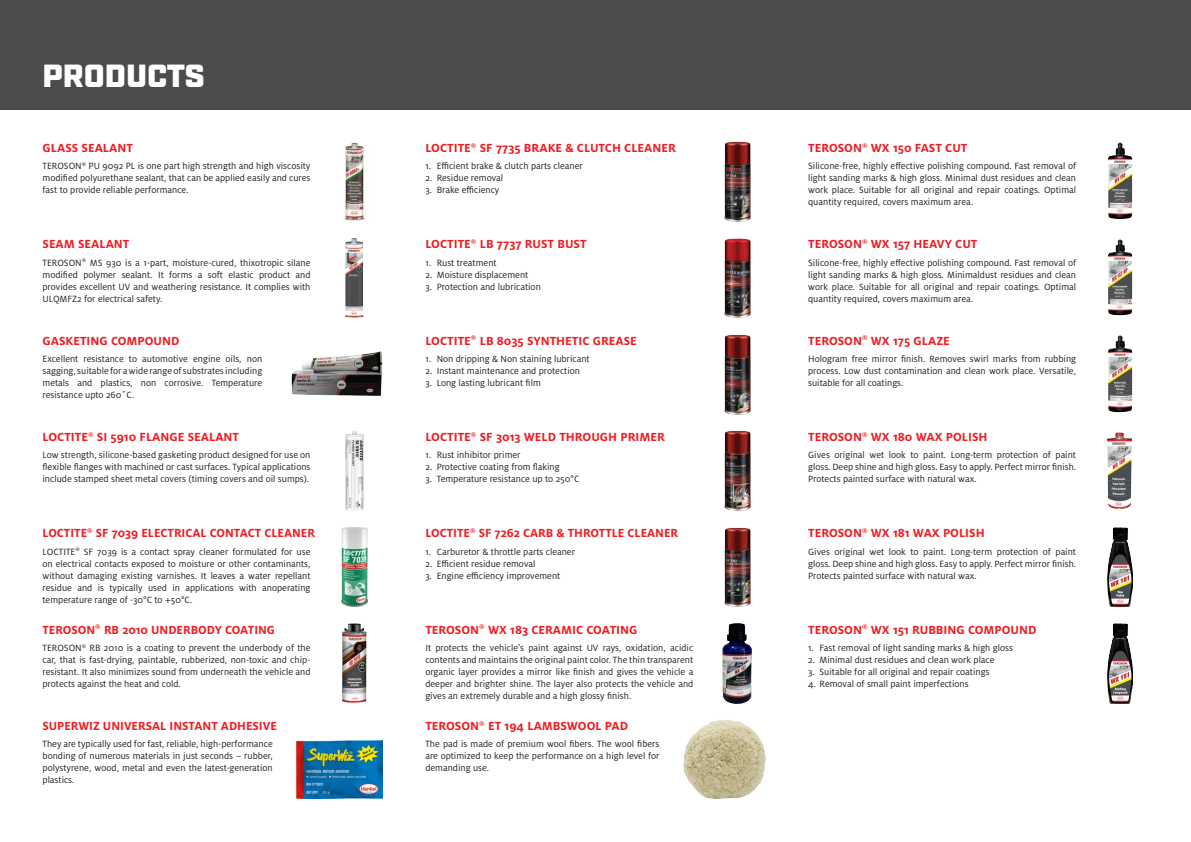
<style>
.page{position:relative;width:1191px;height:842px;background:#fff}
.page>*{position:absolute;margin:0;border:0;box-sizing:border-box;transform-origin:0 0}
.t1{font:900 32px "Industry";color:#fff}
.t2{font:700 13px "Henkel Milo";color:#ee1d23}
.t3{font:10px/12px "Henkel Milo";color:#231f20;text-align:justify}
</style>
<div class="page">
<div style="left:0;top:0;width:1191px;height:110px;background:#4b4c4d"></div>
<img style="left:344px;top:142px;width:21px;height:79px">
<img style="left:724px;top:142px;width:26px;height:79px">
<img style="left:1108px;top:142px;width:25px;height:77px">
<img style="left:344px;top:238px;width:20px;height:80px">
<img style="left:724px;top:238px;width:26px;height:80px">
<img style="left:1108px;top:239px;width:25px;height:77px">
<img style="left:724px;top:334px;width:26px;height:80px">
<img style="left:1108px;top:335px;width:25px;height:78px">
<img style="left:345px;top:431px;width:18px;height:79px">
<img style="left:724px;top:431px;width:26px;height:79px">
<img style="left:1106px;top:432px;width:27px;height:77px">
<img style="left:341px;top:527px;width:26px;height:80px">
<img style="left:724px;top:527px;width:26px;height:80px">
<img style="left:1107px;top:527px;width:25px;height:80px">
<img style="left:1107px;top:623px;width:25px;height:80px">
<img style="left:683px;top:720px;width:82px;height:79px">
<img style="left:342px;top:623px;width:25px;height:80px">
<img style="left:722px;top:623px;width:29px;height:80px">
<img style="left:291px;top:352px;width:92px;height:44px">
<img style="left:296px;top:740px;width:87px;height:58px">
<p class="t1" style="left:43px;top:57px;width:164px">PRODUCTS</p>
<p class="t2" style="left:43px;top:141px;width:92px">GLASS SEALANT</p>
<p class="t2" style="left:425px;top:141px;width:252px">LOCTITE<sup>®</sup> SF 7735 BRAKE &amp; CLUTCH CLEANER</p>
<p class="t2" style="left:808px;top:141px;width:161px">TEROSON<sup>®</sup> WX 150 FAST CUT</p>
<p class="t3" style="left:43px;top:160px;width:269px">TEROSON<sup>®</sup> PU 9092 PL is one part high strength and high viscosity modified polyurethane sealant, that can be applied easily and cures fast to provide reliable performance.</p>
<p class="t3" style="left:425px;top:160px;width:159px">1. Efficient brake &amp; clutch parts cleaner</p>
<p class="t3" style="left:425px;top:172px;width:79px">2. Residue removal</p>
<p class="t3" style="left:425px;top:184px;width:76px">3. Brake efficiency</p>
<p class="t3" style="left:808px;top:160px;width:269px">Silicone-free, highly effective polishing compound. Fast removal of light sanding marks &amp; high gloss. Minimal dust residues and clean work place. Suitable for all original and repair coatings. Optimal quantity required, covers maximum area.</p>
<p class="t2" style="left:43px;top:237px;width:88px">SEAM SEALANT</p>
<p class="t2" style="left:425px;top:237px;width:163px">LOCTITE<sup>®</sup> LB 7737 RUST BUST</p>
<p class="t2" style="left:808px;top:237px;width:171px">TEROSON<sup>®</sup> WX 157 HEAVY CUT</p>
<p class="t3" style="left:43px;top:257px;width:269px">TEROSON<sup>®</sup> MS 930 is a 1-part, moisture-cured, thixotropic silane modified polymer sealant. It forms a soft elastic product and provides excellent UV and weathering resistance. It complies with ULQMFZ2 for electrical safety.</p>
<p class="t3" style="left:425px;top:257px;width:73px">1. Rust treatment</p>
<p class="t3" style="left:425px;top:269px;width:104px">2. Moisture displacement</p>
<p class="t3" style="left:425px;top:281px;width:117px">3. Protection and lubrication</p>
<p class="t3" style="left:808px;top:257px;width:269px">Silicone-free, highly effective polishing compound. Fast removal of light sanding marks &amp; high gloss. Minimaldust residues and clean work place. Suitable for all original and repair coatings. Optimal quantity required, covers maximum area.</p>
<p class="t2" style="left:43px;top:333px;width:138px">GASKETING COMPOUND</p>
<p class="t2" style="left:425px;top:333px;width:213px">LOCTITE<sup>®</sup> LB 8035 SYNTHETIC GREASE</p>
<p class="t2" style="left:808px;top:333px;width:143px">TEROSON<sup>®</sup> WX 175 GLAZE</p>
<p class="t3" style="left:43px;top:353px;width:221px">Excellent resistance to automotive engine oils, non sagging, suitable for a wide range of substrates including metals and plastics, non corrosive. Temperature resistance upto 260˚C.</p>
<p class="t3" style="left:425px;top:353px;width:166px">1. Non dripping &amp; Non staining lubricant</p>
<p class="t3" style="left:425px;top:365px;width:156px">2. Instant maintenance and protection</p>
<p class="t3" style="left:425px;top:377px;width:117px">3. Long lasting lubricant film</p>
<p class="t3" style="left:808px;top:353px;width:269px">Hologram free mirror finish. Removes swirl marks from rubbing process. Low dust contamination and clean work place. Versatile, suitable for all coatings.</p>
<p class="t2" style="left:43px;top:430px;width:198px">LOCTITE<sup>®</sup> SI 5910 FLANGE SEALANT</p>
<p class="t2" style="left:425px;top:430px;width:241px">LOCTITE<sup>®</sup> SF 3013 WELD THROUGH PRIMER</p>
<p class="t2" style="left:808px;top:430px;width:181px">TEROSON<sup>®</sup> WX 180 WAX POLISH</p>
<p class="t3" style="left:43px;top:449px;width:269px">Low strength, silicone-based gasketing product designed for use on flexible flanges with machined or cast surfaces. Typical applications include stamped sheet metal covers (timing covers and oil sumps).</p>
<p class="t3" style="left:425px;top:449px;width:97px">1. Rust inhibitor primer</p>
<p class="t3" style="left:425px;top:461px;width:136px">2. Protective coating from flaking</p>
<p class="t3" style="left:425px;top:473px;width:156px">3. Temperature resistance up to 250°C</p>
<p class="t3" style="left:808px;top:449px;width:269px">Gives original wet look to paint. Long-term protection of paint gloss. Deep shine and high gloss. Easy to apply. Perfect mirror finish.<br>Protects painted surface with natural wax.</p>
<p class="t2" style="left:43px;top:526px;width:274px">LOCTITE<sup>®</sup> SF 7039 ELECTRICAL CONTACT CLEANER</p>
<p class="t2" style="left:425px;top:526px;width:254px">LOCTITE<sup>®</sup> SF 7262 CARB &amp; THROTTLE CLEANER</p>
<p class="t2" style="left:808px;top:526px;width:178px">TEROSON<sup>®</sup> WX 181 WAX POLISH</p>
<p class="t3" style="left:43px;top:546px;width:269px">LOCTITE<sup>®</sup> SF 7039 is a contact spray cleaner formulated for use on electrical contacts exposed to moisture or other contaminants, without damaging existing varnishes. It leaves a water repellant residue and is typically used in applications with anoperating temperature range of -30°C to +50°C.</p>
<p class="t3" style="left:425px;top:546px;width:151px">1. Carburetor &amp; throttle parts cleaner</p>
<p class="t3" style="left:425px;top:558px;width:112px">2. Efficient residue removal</p>
<p class="t3" style="left:425px;top:570px;width:137px">3. Engine efficiency improvement</p>
<p class="t3" style="left:808px;top:546px;width:269px">Gives original wet look to paint. Long-term protection of paint gloss. Deep shine and high gloss. Easy to apply. Perfect mirror finish.<br>Protects painted surface with natural wax.</p>
<p class="t2" style="left:43px;top:622px;width:234px">TEROSON<sup>®</sup> RB 2010 UNDERBODY COATING</p>
<p class="t2" style="left:425px;top:622px;width:214px">TEROSON<sup>®</sup> WX 183 CERAMIC COATING</p>
<p class="t2" style="left:808px;top:622px;width:230px">TEROSON<sup>®</sup> WX 151 RUBBING COMPOUND</p>
<p class="t3" style="left:43px;top:642px;width:269px">TEROSON<sup>®</sup> RB 2010 is a coating to prevent the underbody of the car, that is fast-drying, paintable, rubberized, non-toxic and chip&shy;resistant. It also minimizes sound from underneath the vehicle and protects against the heat and cold.</p>
<p class="t3" style="left:425px;top:642px;width:269px">It protects the vehicle’s paint against UV rays, oxidation, acidic contents and maintains the original paint color. The thin transparent organic layer provides a mirror like finish and gives the vehicle a deeper and brighter shine. The layer also protects the vehicle and gives an extremely durable and a high glossy finish.</p>
<p class="t3" style="left:808px;top:642px;width:206px">1. Fast removal of light sanding marks &amp; high gloss</p>
<p class="t3" style="left:808px;top:654px;width:188px">2. Minimal dust residues and clean work place</p>
<p class="t3" style="left:808px;top:666px;width:183px">3. Suitable for all original and repair coatings</p>
<p class="t3" style="left:808px;top:678px;width:162px">4. Removal of small paint imperfections</p>
<p class="t2" style="left:43px;top:719px;width:236px">SUPERWIZ UNIVERSAL INSTANT ADHESIVE</p>
<p class="t2" style="left:425px;top:719px;width:204px">TEROSON<sup>®</sup> ET 194 LAMBSWOOL PAD</p>
<p class="t3" style="left:43px;top:738px;width:232px">They are typically used for fast, reliable, high-performance bonding of numerous materials in just seconds – rubber, polystyrene, wood, metal and even the latest-generation plastics.</p>
<p class="t3" style="left:425px;top:738px;width:236px">The pad is made of premium wool fibers. The wool fibers are optimized to keep the performance on a high level for demanding use.</p>
</div>
